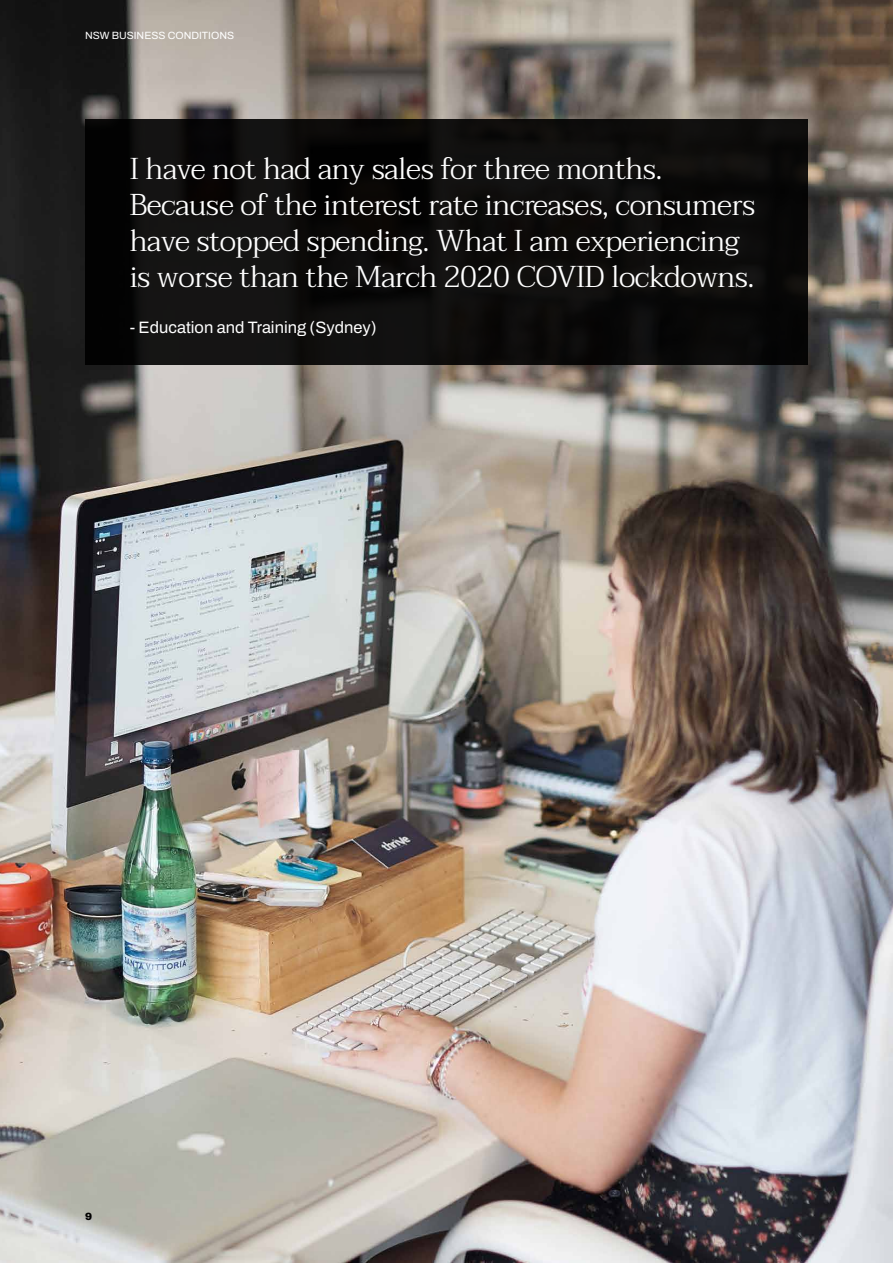
<style>
.page{position:relative;width:893px;height:1263px;background:#fff}
.page>*{position:absolute;margin:0;border:0;box-sizing:border-box;transform-origin:0 0}
.t1{font:300 30px/36px "Taviraj";letter-spacing:-.02em;color:#fff}
.t2{font:16.5px "Archivo";color:#fff}
.t3{font:10.5px "Archivo";color:#fff}
.t4{font:900 10.5px "Archivo";color:#000}
</style>
<div class="page">
<img style="left:0;top:0;width:893px;height:1263px">
<div style="left:85px;top:119px;width:723px;height:245px;background:#0d0c0b"></div>
<p class="t3" style="left:85px;top:28px;width:151px">NSW BUSINESS CONDITIONS</p>
<p class="t1" style="left:130px;top:152px;width:627px">I have not had any sales for three months.<br>Because of the interest rate increases, consumers have stopped spending. What I am experiencing is worse than the March 2020 COVID lockdowns.</p>
<p class="t2" style="left:130px;top:315px;width:248px">- Education and Training (Sydney)</p>
<p class="t4" style="left:85px;top:1209px;width:9px">9</p>
</div>
